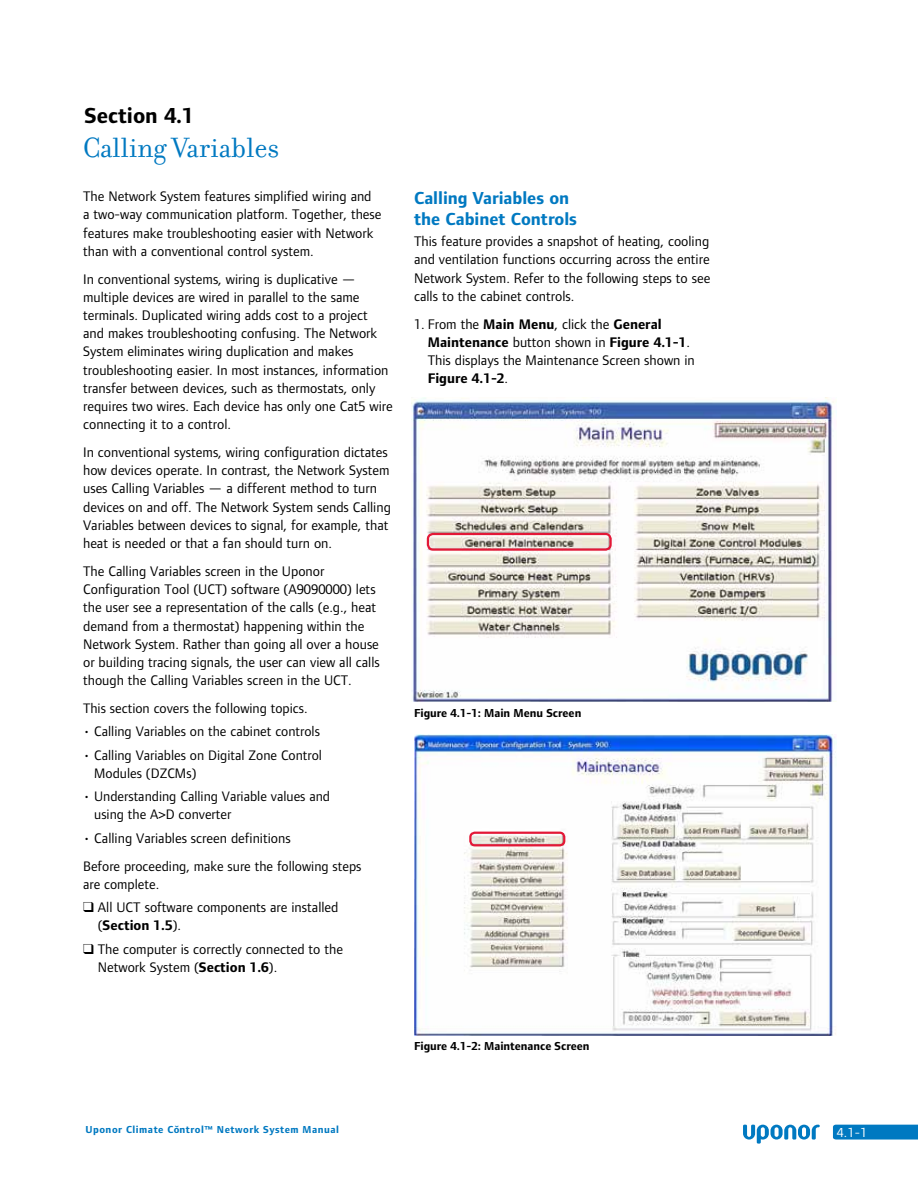
<style>
.page{position:relative;width:918px;height:1188px;background:#fff}
.page>*{position:absolute;margin:0;border:0;box-sizing:border-box;transform-origin:0 0}
.t1{font:30px "Filosofia";color:#0079c1}
.t2{font:700 22.5px "Foundry Form Sans";color:#000}
.t3{font:700 18px/21px "Foundry Form Sans";color:#0079c1}
.t4{font:14.4px/18.1px "Foundry Form Sans";color:#000}
.t5{font:14.25px/18px "Foundry Form Sans";color:#000}
.t6{font:13.5px "Foundry Form Sans";color:#fff}
.t7{font:700 12px "Foundry Form Sans";color:#000}
.t8{font:700 10.5px "Foundry Form Sans";letter-spacing:.05em;color:#0079c1}
.s1{font-weight:700}
</style>
<div class="page">
<svg style="left:743px;top:1125px;width:77px;height:19px"></svg>
<svg style="left:833px;top:1125px;width:85px;height:15px"></svg>
<img style="left:412px;top:397px;width:425px;height:305px">
<img style="left:414px;top:734px;width:423px;height:301px">
<div style="left:427px;top:533px;width:185px;height:18px;border:2px solid #e31837;border-radius:5px"></div>
<div style="left:469px;top:832px;width:96px;height:14px;border:2px solid #e31837;border-radius:4px"></div>
<h2 class="t2" style="left:85px;top:103px;width:111px">Section 4.1</h2>
<h1 class="t1" style="left:83px;top:131px;width:198px">Calling Variables</h1>
<p class="t4" style="left:83px;top:187px;width:300px">The Network System features simplified wiring and a two-way communication platform. Together, these features make troubleshooting easier with Network than with a conventional control system.</p>
<p class="t4" style="left:83px;top:270px;width:311px">In conventional systems, wiring is duplicative — multiple devices are wired in parallel to the same terminals. Duplicated wiring adds cost to a project<br>and makes troubleshooting confusing. The Network System eliminates wiring duplication and makes troubleshooting easier. In most instances, information transfer between devices, such as thermostats, only requires two wires. Each device has only one Cat5 wire connecting it to a control.</p>
<p class="t4" style="left:83px;top:443px;width:309px">In conventional systems, wiring configuration dictates how devices operate. In contrast, the Network System uses Calling Variables — a different method to turn devices on and off. The Network System sends Calling Variables between devices to signal, for example, that heat is needed or that a fan should turn on.</p>
<p class="t4" style="left:83px;top:562px;width:298px">The Calling Variables screen in the Uponor Configuration Tool (UCT) software (A9090000) lets the user see a representation of the calls (e.g., heat demand from a thermostat) happening within the Network System. Rather than going all over a house or building tracing signals, the user can view all calls though the Calling Variables screen in the UCT.</p>
<p class="t5" style="left:83px;top:699px;width:226px">This section covers the following topics.</p>
<p class="t5" style="left:83px;top:722px;width:238px">• Calling Variables on the cabinet controls</p>
<p class="t5" style="left:94px;top:746px;width:229px;text-indent:-11px">• Calling Variables on Digital Zone Control<br>Modules (DZCMs)</p>
<p class="t5" style="left:94px;top:787px;width:238px;text-indent:-11px">• Understanding Calling Variable values and using the A&gt;D converter</p>
<p class="t4" style="left:83px;top:829px;width:209px">• Calling Variables screen definitions</p>
<p class="t5" style="left:83px;top:857px;width:280px">Before proceeding, make sure the following steps are complete.</p>
<p class="t4" style="left:98px;top:898px;width:242px;text-indent:-15px">❑ All UCT software components are installed (<span class="s1">Section 1.5</span>).</p>
<p class="t4" style="left:98px;top:940px;width:247px;text-indent:-15px">❑ The computer is correctly connected to the<br>Network System (<span class="s1">Section 1.6</span>).</p>
<p class="t3" style="left:414px;top:187px;width:164px">Calling Variables on the Cabinet Controls</p>
<p class="t4" style="left:414px;top:232px;width:298px;text-align:justify">This feature provides a snapshot of heating, cooling and ventilation functions occurring across the entire Network System. Refer to the following steps to see calls to the cabinet controls.</p>
<p class="t4" style="left:428px;top:315px;width:269px;text-indent:-14px">1. From the <span class="s1">Main Menu</span>, click the <span class="s1">General Maintenance</span> button shown in <span class="s1">Figure 4.1-1</span>.<br>This displays the Maintenance Screen shown in <span class="s1">Figure 4.1-2</span>.</p>
<p class="t7" style="left:414px;top:706px;width:169px">Figure 4.1-1: Main Menu Screen</p>
<p class="t7" style="left:414px;top:1039px;width:177px">Figure 4.1-2: Maintenance Screen</p>
<p class="t8" style="left:85px;top:1123px;width:255px">Uponor Climate Co˘ntrol™ Network System Manual</p>
<p class="t6" style="left:837px;top:1125px;width:32px">4.1-1</p>
</div>
